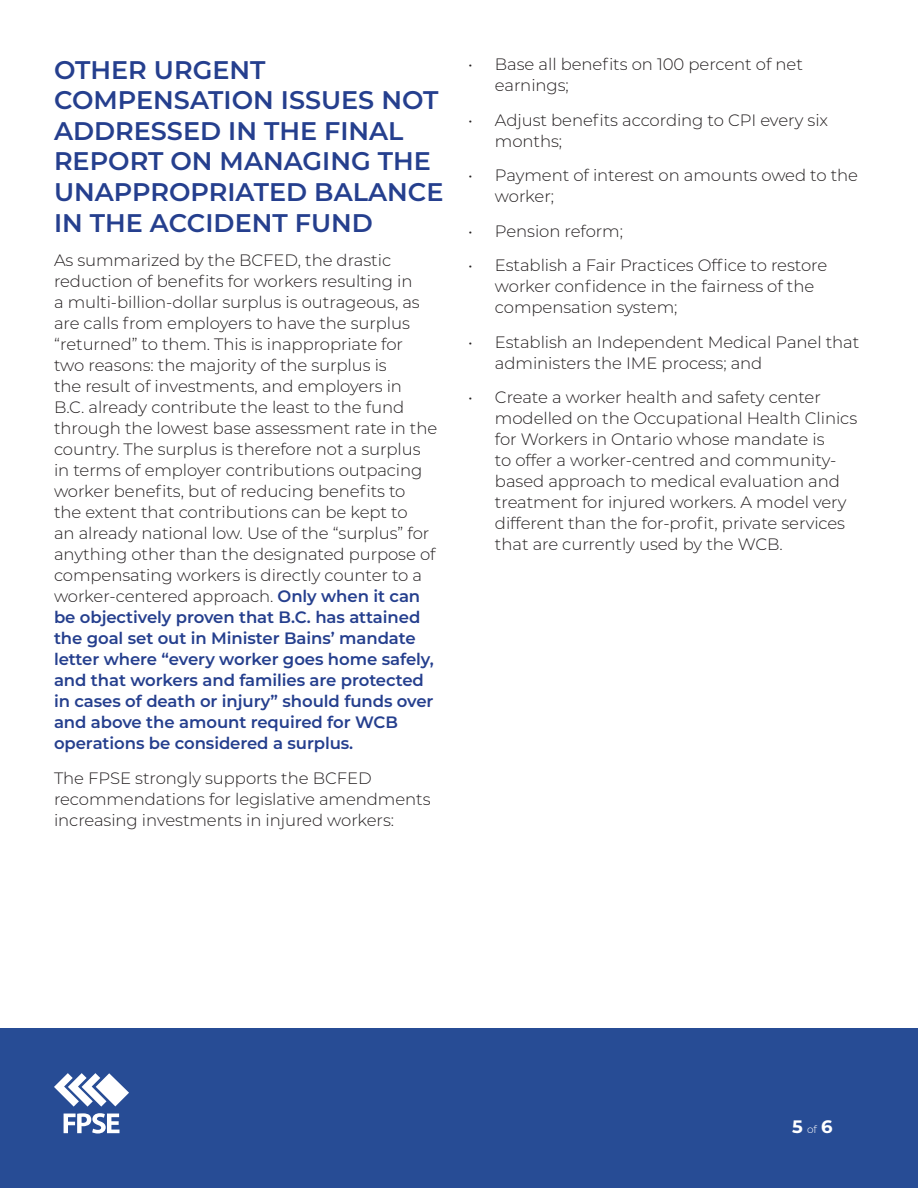
<style>
.page{position:relative;width:918px;height:1188px;background:#fff}
.page>*{position:absolute;margin:0;border:0;box-sizing:border-box;transform-origin:0 0}
.t1{font:600 25.5px/30.6px "Montserrat";color:#253f8e}
.t2{font:700 18px "Montserrat";color:#fff}
.t3{font:300 16.5px/21px "Montserrat";letter-spacing:-.005em;color:#231f20}
.s1{font-weight:600;color:#253f8e}
.s2{font-weight:300;font-size:10.5px}
</style>
<div class="page">
<div style="left:0;top:1028px;width:918px;height:160px;background:#274c95"></div>
<svg style="left:64px;top:1113px;width:56px;height:21px"></svg>
<svg style="left:54px;top:1073px;width:75px;height:34px"></svg>
<h1 class="t1" style="left:54px;top:53px;width:391px">OTHER URGENT<br>COMPENSATION ISSUES NOT<br>ADDRESSED IN THE FINAL<br>REPORT ON MANAGING THE<br>UNAPPROPRIATED BALANCE<br>IN THE ACCIDENT FUND</h1>
<p class="t3" style="left:54px;top:249px;width:385px">As summarized by the BCFED, the drastic reduction of benefits for workers resulting in<br>a multi-billion-dollar surplus is outrageous, as are calls from employers to have the surplus “returned” to them. This is inappropriate for two reasons: the majority of the surplus is<br>the result of investments, and employers in<br>B.C. already contribute the least to the fund through the lowest base assessment rate in the country. The surplus is therefore not a surplus in terms of employer contributions outpacing worker benefits, but of reducing benefits to<br>the extent that contributions can be kept to<br>an already national low. Use of the “surplus” for anything other than the designated purpose of compensating workers is directly counter to a worker-centered approach. <span class="s1">Only when it can be objectively proven that B.C. has attained the goal set out in Minister Bains’ mandate letter where “every worker goes home safely, and that workers and families are protected in cases of death or injury” should funds over and above the amount required for WCB operations be considered a surplus.</span></p>
<p class="t3" style="left:54px;top:767px;width:378px">The FPSE strongly supports the BCFED recommendations for legislative amendments increasing investments in injured workers:</p>
<p class="t3" style="left:495px;top:53px;width:309px;text-indent:-27px">• Base all benefits on 100 percent of net earnings;</p>
<p class="t3" style="left:495px;top:109px;width:335px;text-indent:-27px">• Adjust benefits according to CPI every six months;</p>
<p class="t3" style="left:495px;top:164px;width:365px;text-indent:-27px">• Payment of interest on amounts owed to the worker;</p>
<p class="t3" style="left:468px;top:220px;width:156px">• Pension reform;</p>
<p class="t3" style="left:495px;top:254px;width:334px;text-indent:-27px">• Establish a Fair Practices Office to restore worker confidence in the fairness of the compensation system;</p>
<p class="t3" style="left:495px;top:331px;width:366px;text-indent:-27px">• Establish an Independent Medical Panel that administers the IME process; and</p>
<p class="t3" style="left:495px;top:386px;width:364px;text-indent:-27px">• Create a worker health and safety center modelled on the Occupational Health Clinics for Workers in Ontario whose mandate is<br>to offer a worker-centred and community&shy;based approach to medical evaluation and treatment for injured workers. A model very different than the for-profit, private services that are currently used by the WCB.</p>
<p class="t2" style="left:792px;top:1114px;width:42px">5<span class="s2">of</span>6</p>
</div>
